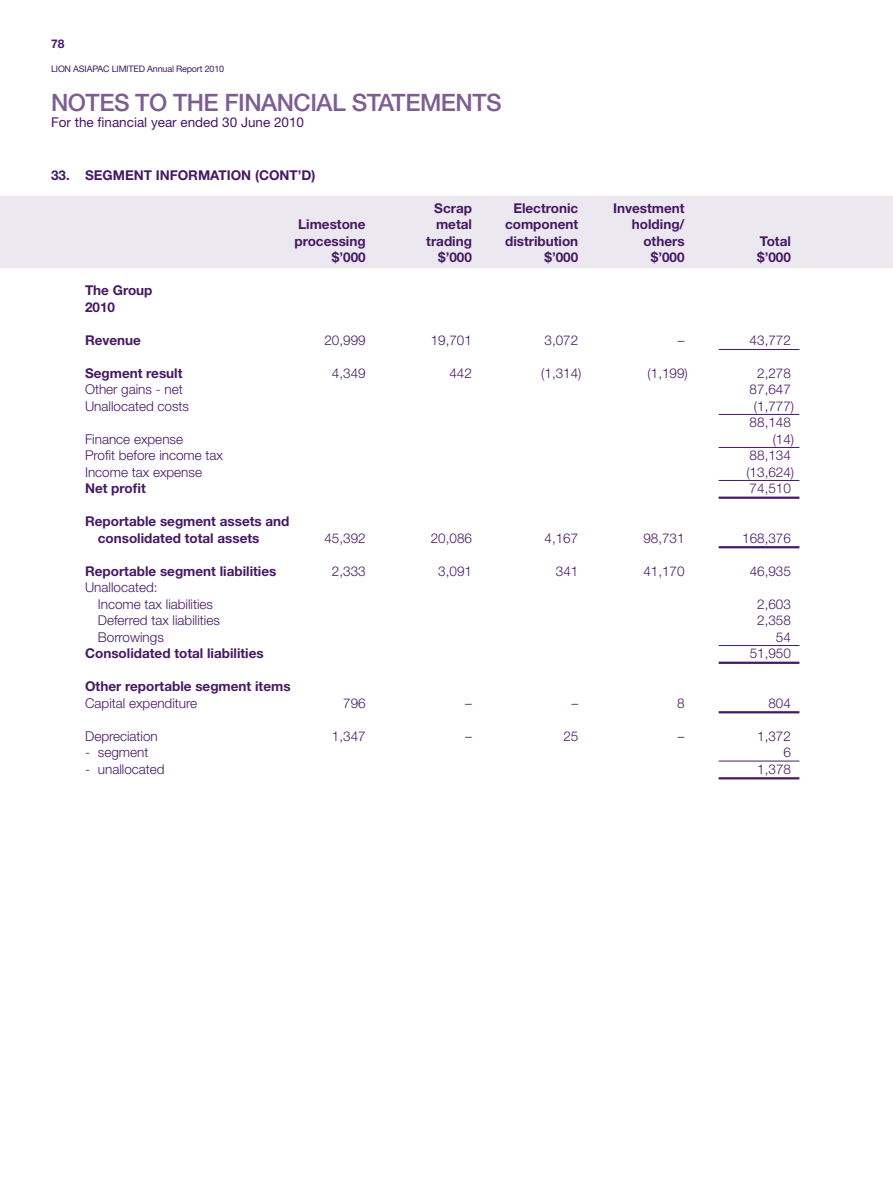
<style>
.page{position:relative;width:893px;height:1191px;background:#fff}
.page>*{position:absolute;margin:0;border:0;box-sizing:border-box;transform-origin:0 0}
.t1{font:500 24px "Helvetica Neue LT Std";letter-spacing:-.02em;color:#7d5e92}
.t2{font:300 13.5px/16.5px "Helvetica Neue LT Std";color:#461964;text-align:center}
.t3{font:700 13.5px/16.5px "Helvetica Neue LT Std";color:#461964}
.t4{font:13.5px "Helvetica Neue LT Std";color:#461964}
.t5{font:700 12px "Helvetica Neue LT Std";color:#461964}
.t6{font:9px "Helvetica Neue LT Std";letter-spacing:-.02em;color:#461964}
</style>
<div class="page">
<div style="left:0;top:196px;width:893px;height:72px;background:#ece8ef"></div>
<hr style="left:719px;top:349px;width:80px;height:1px;background:#461964">
<hr style="left:719px;top:414px;width:80px;height:1px;background:#461964">
<hr style="left:719px;top:447px;width:80px;height:1px;background:#461964">
<hr style="left:719px;top:480px;width:80px;height:1px;background:#461964">
<hr style="left:719px;top:496px;width:80px;height:3px;background:#461964">
<hr style="left:719px;top:546px;width:80px;height:2px;background:#461964">
<hr style="left:719px;top:645px;width:80px;height:1px;background:#461964">
<hr style="left:719px;top:661px;width:80px;height:3px;background:#461964">
<hr style="left:719px;top:711px;width:80px;height:2px;background:#461964">
<hr style="left:719px;top:760px;width:80px;height:1px;background:#461964">
<hr style="left:719px;top:777px;width:80px;height:2px;background:#461964">
<p class="t5" style="left:51px;top:36px;width:15px">78</p>
<p class="t6" style="left:51px;top:64px;width:175px">Lion Asiapac Limited Annual Report 2010</p>
<h1 class="t1" style="left:51px;top:88px;width:452px">NOTES TO THE FINANC IAL STATEMENTS</h1>
<p class="t4" style="left:51px;top:114px;width:255px">For the financial year ended 30 June 2010</p>
<p class="t3" style="left:51px;top:166px;width:266px">33. Segment information (cont’d)</p>
<p class="t3" style="left:443px;top:199px;width:55px">crap E</p>
<p class="t3" style="left:522px;top:199px;width:77px">lectronic I</p>
<p class="t3" style="left:617px;top:199px;width:69px">nvestment</p>
<p class="t3" style="left:306px;top:216px;width:61px">imestone</p>
<p class="t3" style="left:436px;top:216px;width:37px">metal</p>
<p class="t3" style="left:505px;top:216px;width:75px">component</p>
<p class="t3" style="left:632px;top:216px;width:54px">holding/</p>
<p class="t3" style="left:294px;top:232px;width:73px">processing</p>
<p class="t3" style="left:426px;top:232px;width:47px">trading</p>
<p class="t3" style="left:505px;top:232px;width:75px">distribution</p>
<p class="t3" style="left:643px;top:232px;width:43px">others</p>
<p class="t3" style="left:760px;top:232px;width:32px">Total</p>
<p class="t3" style="left:332px;top:249px;width:35px">$’000</p>
<p class="t3" style="left:438px;top:249px;width:35px">$’000</p>
<p class="t3" style="left:544px;top:249px;width:35px">$’000</p>
<p class="t3" style="left:651px;top:249px;width:35px">$’000</p>
<p class="t3" style="left:757px;top:249px;width:35px">$’000</p>
<p class="t3" style="left:85px;top:282px;width:69px;text-indent:8px">he Group<br>2010</p>
<p class="t3" style="left:51px;top:331px;width:23px">R</p>
<p class="t3" style="left:95px;top:331px;width:48px">evenue</p>
<p class="t2" style="left:324px;top:331px;width:43px">20,999</p>
<p class="t2" style="left:431px;top:331px;width:43px">19,701</p>
<p class="t2" style="left:544px;top:331px;width:35px">3,072</p>
<p class="t2" style="left:678px;top:331px;width:8px">–</p>
<p class="t2" style="left:750px;top:331px;width:43px">43,772</p>
<p class="t3" style="left:85px;top:364px;width:99px">Segment result</p>
<p class="t2" style="left:332px;top:364px;width:35px">4,349</p>
<p class="t2" style="left:449px;top:364px;width:24px">442</p>
<p class="t2" style="left:541px;top:364px;width:42px">(1,314)</p>
<p class="t2" style="left:648px;top:364px;width:42px">(1,199)</p>
<p class="t2" style="left:757px;top:364px;width:35px">2,278</p>
<p class="t2" style="left:85px;top:381px;width:99px">Other gains - net</p>
<p class="t2" style="left:750px;top:381px;width:43px">87,647</p>
<p class="t2" style="left:85px;top:397px;width:106px">Unallocated costs</p>
<p class="t2" style="left:750px;top:397px;width:46px">(1,777)<br>88,148</p>
<p class="t2" style="left:85px;top:430px;width:100px">Finance expense</p>
<p class="t2" style="left:773px;top:430px;width:23px">(14)</p>
<p class="t2" style="left:85px;top:447px;width:140px">Profit before income tax</p>
<p class="t2" style="left:750px;top:447px;width:43px">88,134</p>
<p class="t2" style="left:85px;top:463px;width:119px">Income tax expense</p>
<p class="t2" style="left:746px;top:463px;width:49px">(13,624)</p>
<p class="t3" style="left:85px;top:480px;width:62px">Net profit</p>
<p class="t2" style="left:750px;top:480px;width:43px">74,510</p>
<p class="t3" style="left:98px;top:513px;width:193px;text-indent:-13px">Reportable segment assets and consolidated total assets</p>
<p class="t3" style="left:51px;top:282px;width:23px">T</p>
<p class="t2" style="left:324px;top:529px;width:43px">45,392</p>
<p class="t2" style="left:431px;top:529px;width:43px">20,086</p>
<p class="t2" style="left:545px;top:529px;width:35px">4,167</p>
<p class="t2" style="left:643px;top:529px;width:43px">98,731</p>
<p class="t2" style="left:742px;top:529px;width:50px">168,376</p>
<p class="t3" style="left:85px;top:562px;width:193px">Reportable segment liabilities</p>
<p class="t2" style="left:332px;top:562px;width:35px">2,333</p>
<p class="t2" style="left:438px;top:562px;width:35px">3,091</p>
<p class="t2" style="left:556px;top:562px;width:24px">341</p>
<p class="t2" style="left:643px;top:562px;width:43px">41,170</p>
<p class="t2" style="left:750px;top:562px;width:43px">46,935</p>
<p class="t2" style="left:98px;top:579px;width:117px;text-align:left;text-indent:-13px">Unallocated:<br>Income tax liabilities</p>
<p class="t2" style="left:757px;top:595px;width:35px">2,603</p>
<p class="t2" style="left:98px;top:612px;width:124px">Deferred tax liabilities</p>
<p class="t2" style="left:757px;top:612px;width:35px">2,358</p>
<p class="t2" style="left:98px;top:628px;width:68px">Borrowings</p>
<p class="t2" style="left:776px;top:628px;width:17px">54</p>
<p class="t3" style="left:85px;top:645px;width:180px">Consolidated total liabilities</p>
<p class="t2" style="left:750px;top:645px;width:43px">51,950</p>
<p class="t3" style="left:85px;top:678px;width:207px">Other reportable segment items</p>
<p class="t2" style="left:85px;top:694px;width:114px">Capital expenditure</p>
<p class="t2" style="left:343px;top:694px;width:24px">796</p>
<p class="t2" style="left:465px;top:694px;width:8px">–</p>
<p class="t2" style="left:572px;top:694px;width:8px">–</p>
<p class="t2" style="left:677px;top:694px;width:9px">8</p>
<p class="t2" style="left:768px;top:694px;width:24px">804</p>
<p class="t2" style="left:85px;top:727px;width:74px">Depreciation</p>
<p class="t2" style="left:332px;top:727px;width:35px">1,347</p>
<p class="t2" style="left:465px;top:727px;width:8px">–</p>
<p class="t2" style="left:563px;top:727px;width:17px">25</p>
<p class="t2" style="left:678px;top:727px;width:8px">–</p>
<p class="t2" style="left:757px;top:727px;width:35px">1,372</p>
<p class="t2" style="left:85px;top:744px;width:65px">- segment</p>
<p class="t2" style="left:783px;top:744px;width:9px">6</p>
<p class="t2" style="left:85px;top:760px;width:81px">- unallocated</p>
<p class="t2" style="left:757px;top:760px;width:35px">1,378</p>
</div>
